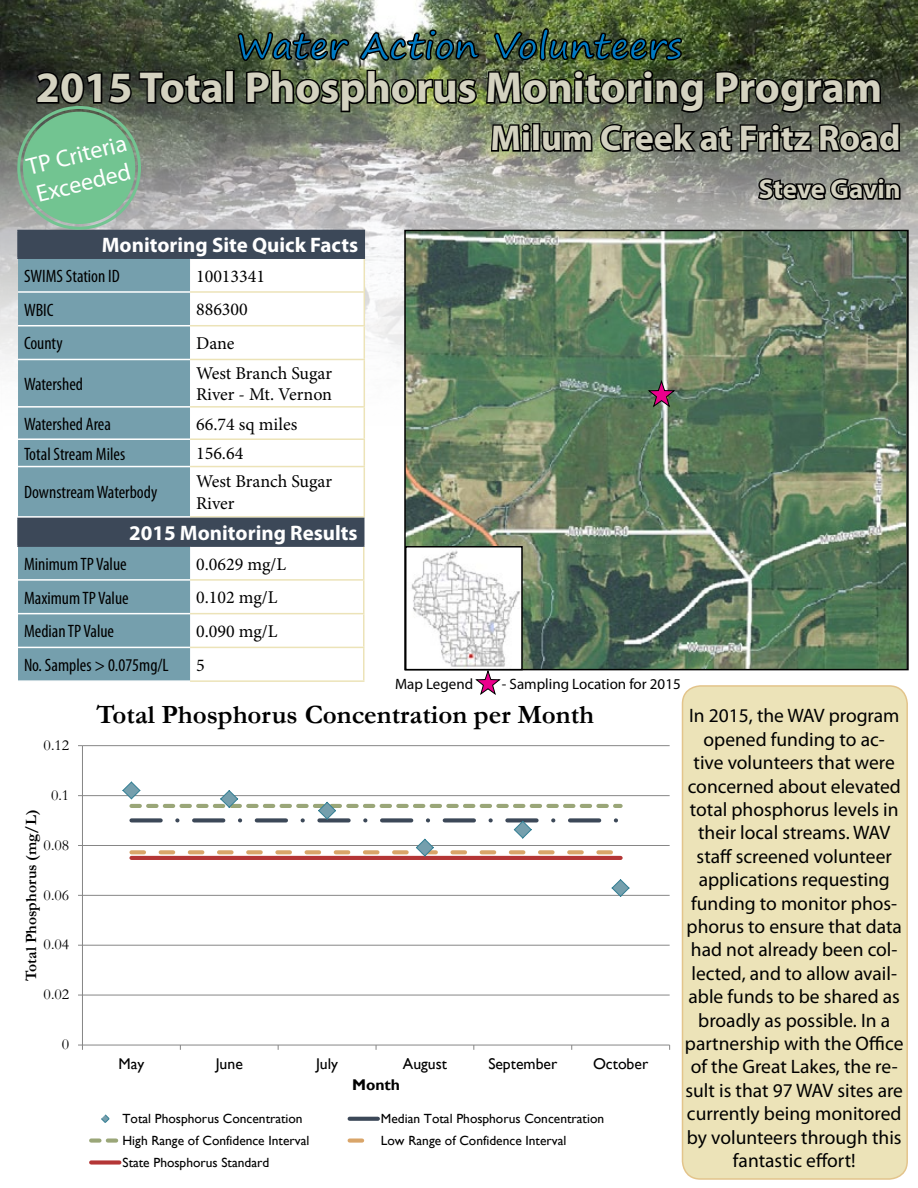
<style>
.page{position:relative;width:918px;height:1188px;background:#fff}
.page>*{position:absolute;margin:0;border:0;box-sizing:border-box;transform-origin:0 0}
.t1{font:700 43.5px "Myriad Pro";color:#d4d2c0}
.t2{font:700 36px "Segoe Print";color:#007ac3}
.t3{font:700 36px "Myriad Pro";color:#d4d2c0}
.t4{font:700 27px "Myriad Pro";letter-spacing:-.005em;color:#d4d2c0}
.t5{font:700 26.55px "Garamond";color:#000}
.t6{font:24px/28.8px "Myriad Pro";color:#fff}
.t7{font:700 21px "Myriad Pro";color:#fff}
.t8{font:19.5px/23.4px "Myriad Pro";color:#000;text-align:center}
.t9{font:condensed 18px "Myriad Pro";color:#000}
.t10{font:18px/21.6px "Minion Pro";color:#000}
.t11{font:700 15.75px "Garamond";color:#000}
.t12{font:15.6px "Gill Sans";color:#000}
.t13{font:15.6px "Garamond";color:#000}
.t14{font:700 15.6px "Gill Sans";color:#000}
.t15{font:15px "Myriad Pro";color:#000}
.t16{font:13.35px "Gill Sans";color:#000}
</style>
<div class="page">
<hr style="left:82px;top:995px;width:588px;height:1px;background:#868686">
<hr style="left:82px;top:945px;width:588px;height:1px;background:#868686">
<hr style="left:82px;top:895px;width:588px;height:1px;background:#868686">
<hr style="left:82px;top:845px;width:588px;height:1px;background:#868686">
<hr style="left:82px;top:795px;width:588px;height:1px;background:#868686">
<hr style="left:82px;top:745px;width:588px;height:1px;background:#868686">
<hr style="left:82px;top:746px;width:1px;height:299px;background:#868686">
<hr style="left:82px;top:1045px;width:588px;height:1px;background:#868686">
<hr style="left:131px;top:856px;width:490px;height:4px;background:#b43636">
<svg style="left:122px;top:781px;width:499px;height:76px"></svg>
<svg style="left:611px;top:879px;width:19px;height:18px"></svg>
<svg style="left:101px;top:1114px;width:9px;height:9px"></svg>
<svg style="left:350px;top:1117px;width:28px;height:4px"></svg>
<svg style="left:91px;top:1138px;width:28px;height:5px"></svg>
<svg style="left:350px;top:1138px;width:15px;height:5px"></svg>
<div style="left:91px;top:1160px;width:28px;height:5px;background:#b43636"></div>
<img style="left:0;top:0;width:918px;height:365px">
<img style="left:407px;top:233px;width:499px;height:434px">
<div style="left:404px;top:230px;width:505px;height:440px;border:2px solid #000"></div>
<img style="left:408px;top:549px;width:112px;height:118px">
<div style="left:405px;top:546px;width:118px;height:124px;border:2px solid #000"></div>
<svg style="left:647px;top:380px;width:29px;height:28px"></svg>
<svg style="left:474px;top:670px;width:27px;height:25px"></svg>
<svg style="left:34px;top:70px;width:191px;height:36px;background:#262b23"></svg>
<div style="left:225px;top:70px;width:10px;height:34px;border:3px solid #000"></div>
<img style="left:236px;top:0;width:666px;height:154px">
<svg style="left:756px;top:177px;width:146px;height:25px;background:#484945"></svg>
<div style="left:682px;top:686px;width:225px;height:493px;background:#ece3b8;border-radius:18px"></div>
<div style="left:682px;top:685px;width:226px;height:495px;border:2px solid #e3c48b;border-radius:18px"></div>
<div style="left:18px;top:230px;width:346px;height:28px;background:#3c4858"></div>
<div style="left:18px;top:259px;width:172px;height:257px;background:#759fad"></div>
<svg style="left:190px;top:259px;width:174px;height:257px"></svg>
<svg style="left:364px;top:231px;width:1px;height:26px"></svg>
<hr style="left:17px;top:257px;width:173px;height:2px;background:#3c4858">
<hr style="left:190px;top:257px;width:175px;height:2px;background:#3c4858">
<hr style="left:18px;top:291px;width:172px;height:2px;background:#fff">
<hr style="left:18px;top:325px;width:172px;height:1px;background:#fff">
<hr style="left:18px;top:359px;width:172px;height:1px;background:#fff">
<hr style="left:18px;top:406px;width:172px;height:2px;background:#fff">
<hr style="left:18px;top:438px;width:172px;height:2px;background:#fff">
<hr style="left:18px;top:466px;width:172px;height:1px;background:#fff">
<hr style="left:17px;top:230px;width:173px;height:1px;background:#3c4858">
<hr style="left:17px;top:231px;width:2px;height:26px;background:#3c4858">
<hr style="left:190px;top:230px;width:175px;height:1px;background:#3c4858">
<hr style="left:364px;top:259px;width:1px;height:32px;background:#ece3b8">
<hr style="left:364px;top:293px;width:1px;height:32px;background:#ece3b8">
<hr style="left:190px;top:291px;width:175px;height:2px;background:#ece3b8">
<hr style="left:364px;top:326px;width:1px;height:33px;background:#ece3b8">
<hr style="left:190px;top:325px;width:175px;height:1px;background:#ece3b8">
<hr style="left:364px;top:360px;width:1px;height:46px;background:#ece3b8">
<hr style="left:190px;top:359px;width:175px;height:1px;background:#ece3b8">
<hr style="left:364px;top:408px;width:1px;height:30px;background:#ece3b8">
<hr style="left:190px;top:406px;width:175px;height:2px;background:#ece3b8">
<svg style="left:364px;top:440px;width:1px;height:26px"></svg>
<hr style="left:190px;top:438px;width:175px;height:2px;background:#ece3b8">
<hr style="left:364px;top:467px;width:1px;height:49px;background:#ece3b8">
<hr style="left:190px;top:466px;width:175px;height:1px;background:#ece3b8">
<hr style="left:190px;top:516px;width:175px;height:2px;background:#ece3b8">
<div style="left:18px;top:518px;width:346px;height:28px;background:#3c4858"></div>
<div style="left:18px;top:547px;width:172px;height:133px;background:#759fad"></div>
<hr style="left:17px;top:545px;width:173px;height:2px;background:#3c4858">
<hr style="left:190px;top:545px;width:174px;height:2px;background:#3c4858">
<hr style="left:18px;top:579px;width:172px;height:2px;background:#fff">
<hr style="left:18px;top:613px;width:172px;height:1px;background:#fff">
<hr style="left:18px;top:647px;width:172px;height:1px;background:#fff">
<hr style="left:17px;top:518px;width:173px;height:1px;background:#3c4858">
<hr style="left:17px;top:519px;width:2px;height:26px;background:#3c4858">
<hr style="left:363px;top:547px;width:1px;height:32px;background:#ece3b8">
<hr style="left:363px;top:581px;width:1px;height:32px;background:#ece3b8">
<hr style="left:190px;top:579px;width:174px;height:2px;background:#ece3b8">
<hr style="left:363px;top:614px;width:1px;height:33px;background:#ece3b8">
<hr style="left:190px;top:613px;width:174px;height:1px;background:#ece3b8">
<hr style="left:363px;top:648px;width:1px;height:32px;background:#ece3b8">
<hr style="left:190px;top:647px;width:174px;height:1px;background:#ece3b8">
<hr style="left:190px;top:680px;width:174px;height:2px;background:#ece3b8">
<div style="left:17px;top:106px;width:124px;height:124px;border:3px solid #72c491;border-radius:50%"></div>
<div style="left:24px;top:112px;width:111px;height:111px;background:#72c491;border-radius:50%"></div>
<div style="left:23px;top:112px;width:112px;height:112px;border:2px solid #72c491;border-radius:50%"></div>
<h2 class="t2" style="left:236px;top:13px;width:447px">Water Action Volunteers</h2>
<h1 class="t1" style="left:36px;top:59px;width:848px">2015 Total Phosphorus Monitoring Program</h1>
<h2 class="t3" style="left:491px;top:115px;width:412px">Milum Creek at Fritz Road</h2>
<h3 class="t4" style="left:759px;top:171px;width:144px">Steve Gavin</h3>
<p class="t6" style="left:24px;top:153px;width:104px;rotate:-14deg">TP Criteria<br>Exceeded</p>
<p class="t7" style="left:102px;top:231px;width:258px">Monitoring Site Quick Facts</p>
<p class="t9" style="left:24px;top:265px;width:97px">SWIMS Station ID</p>
<p class="t10" style="left:196px;top:265px;width:71px">10013341</p>
<p class="t9" style="left:24px;top:299px;width:31px">WBIC</p>
<p class="t10" style="left:196px;top:299px;width:53px">886300</p>
<p class="t9" style="left:24px;top:333px;width:40px">County</p>
<p class="t10" style="left:196px;top:333px;width:40px">Dane</p>
<p class="t9" style="left:24px;top:373px;width:61px">Watershed</p>
<p class="t10" style="left:196px;top:362px;width:138px">West Branch Sugar<br>River - Mt. Vernon</p>
<p class="t9" style="left:24px;top:413px;width:89px">Watershed Area</p>
<p class="t10" style="left:196px;top:413px;width:103px">66.74 sq miles</p>
<p class="t9" style="left:24px;top:443px;width:103px">Total Stream Miles</p>
<p class="t10" style="left:196px;top:443px;width:49px">156.64</p>
<p class="t9" style="left:24px;top:482px;width:135px">Downstream Waterbody</p>
<p class="t10" style="left:196px;top:471px;width:137px">West Branch Sugar<br>River</p>
<p class="t7" style="left:129px;top:519px;width:230px">2015 Monitoring Results</p>
<p class="t9" style="left:24px;top:553px;width:104px">Minimum TP Value</p>
<p class="t10" style="left:196px;top:553px;width:92px">0.0629 mg/L</p>
<p class="t9" style="left:24px;top:587px;width:106px">Maximum TP Value</p>
<p class="t10" style="left:196px;top:587px;width:83px">0.102 mg/L</p>
<p class="t9" style="left:24px;top:620px;width:92px">Median TP Value</p>
<p class="t10" style="left:196px;top:621px;width:83px">0.090 mg/L</p>
<p class="t9" style="left:24px;top:654px;width:146px">No. Samples &gt; 0.075mg/L</p>
<p class="t10" style="left:196px;top:654px;width:10px">5</p>
<p class="t15" style="left:395px;top:674px;width:80px">Map Legend</p>
<p class="t15" style="left:502px;top:674px;width:180px">- Sampling Location for 2015</p>
<p class="t13" style="left:44px;top:735px;width:27px">0.12</p>
<p class="t13" style="left:51px;top:784px;width:20px">0.1</p>
<p class="t11" style="left:21px;top:981px;width:172px;rotate:-90deg">Total Phosphorus (mg/L)</p>
<p class="t13" style="left:44px;top:834px;width:27px">0.08</p>
<p class="t13" style="left:44px;top:884px;width:27px">0.06</p>
<p class="t13" style="left:44px;top:934px;width:27px">0.04</p>
<p class="t13" style="left:44px;top:984px;width:27px">0.02</p>
<p class="t13" style="left:62px;top:1034px;width:9px">0</p>
<h3 class="t5" style="left:96px;top:696px;width:499px">Total Phosphorus Concentration per Month</h3>
<p class="t12" style="left:119px;top:1055px;width:27px">May</p>
<p class="t12" style="left:216px;top:1055px;width:29px">June</p>
<p class="t12" style="left:316px;top:1055px;width:24px">July</p>
<p class="t12" style="left:403px;top:1055px;width:46px">August</p>
<p class="t12" style="left:488px;top:1055px;width:71px">September</p>
<p class="t12" style="left:593px;top:1055px;width:57px">October</p>
<p class="t14" style="left:352px;top:1076px;width:50px">Month</p>
<p class="t16" style="left:122px;top:1111px;width:182px">Total Phosphorus Concentration</p>
<p class="t16" style="left:381px;top:1111px;width:225px">Median Total Phosphorus Concentration</p>
<p class="t16" style="left:122px;top:1132px;width:188px">High Range of Confidence Interval</p>
<p class="t16" style="left:381px;top:1132px;width:187px">Low Range of Confidence Interval</p>
<p class="t16" style="left:122px;top:1154px;width:148px">State Phosphorus Standard</p>
<p class="t8" style="left:685px;top:704px;width:220px">In 2015, the WAV program opened funding to ac-<br>tive volunteers that were concerned about elevated total phosphorus levels in their local streams. WAV staff screened volunteer applications requesting funding to monitor phos&shy;phorus to ensure that data had not already been col&shy;lected, and to allow avail&shy;able funds to be shared as broadly as possible. In a partnership with the Office of the Great Lakes, the re&shy;sult is that 97 WAV sites are currently being monitored by volunteers through this fantastic effort!</p>
</div>
